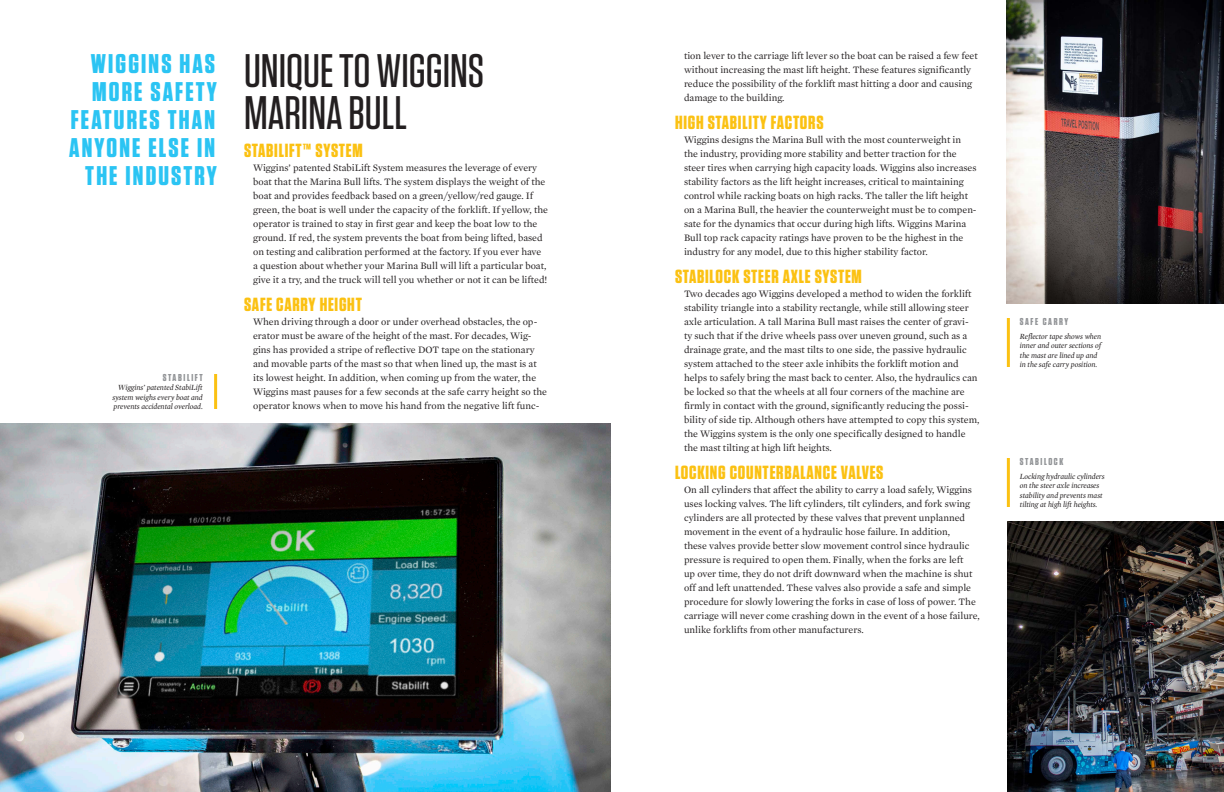
<style>
.page{position:relative;width:1224px;height:792px;background:#fff}
.page>*{position:absolute;margin:0;border:0;box-sizing:border-box;transform-origin:0 0}
.WLC_Header_1{font:500 47px/42px "Tungsten";color:#231f20}
.WLC_Pull_Quote_Right{font:700 27px/28px "Tungsten";letter-spacing:.08em;color:#2bc4f3;text-align:right}
.WLC_Header_2{font:700 19px "Tungsten";letter-spacing:.04em;color:#fbc112}
.WLC_Primary_Body{font:10px/14px "Mercury Text G1";color:#231f20}
.WLC_Caption_Header_L{font:700 10px "Tungsten";letter-spacing:.16em;color:#939598}
.WLC_Caption_Header_R{font:700 10px "Tungsten";letter-spacing:.16em;color:#939598}
.WLC_Caption_Left{font:italic 8px/9.3px "Mercury Display";color:#231f20}
.WLC_Caption_Right{font:italic 8px/9.3px "Mercury Display";color:#231f20;text-align:justify}
</style>
<div class="page">
<img style="left:1007px;top:0;width:217px;height:304px">
<img style="left:0;top:423px;width:611px;height:369px">
<hr style="left:214px;top:374px;width:3px;height:35px;background:#fbc112">
<hr style="left:1007px;top:318px;width:3px;height:49px;background:#fbc112">
<hr style="left:1007px;top:458px;width:3px;height:49px;background:#fbc112">
<img style="left:1007px;top:522px;width:217px;height:270px">
<p class="WLC_Pull_Quote_Right" style="left:69px;top:50px;width:149px">WIGGINS HAS<br>MORE SAFETY<br>FEATURES THAN<br>ANYONE ELSE IN<br>THE INDUSTRY</p>
<p class="WLC_Primary_Body" style="left:684px;top:49px;width:295px">tion lever to the carriage lift lever so the boat can be raised a few feet without increasing the mast lift height. These features significantly reduce the possibility of the forklift mast hitting a door and causing damage to the building.</p>
<p class="WLC_Header_1" style="left:244px;top:50px;width:242px">UNIQUE TO WIGGINS<br>MARINA BULL</p>
<p class="WLC_Header_2" style="left:244px;top:140px;width:120px">STABILIFT™ SYSTEM</p>
<p class="WLC_Primary_Body" style="left:253px;top:161px;width:296px">Wiggins’ patented StabiLift System measures the leverage of every boat that the Marina Bull lifts. The system displays the weight of the boat and provides feedback based on a green/yellow/red gauge. If green, the boat is well under the capacity of the forklift. If yellow, the operator is trained to stay in first gear and keep the boat low to the ground. If red, the system prevents the boat from being lifted, based on testing and calibration performed at the factory. If you ever have a question about whether your Marina Bull will lift a particular boat, give it a try, and the truck will tell you whether or not it can be lifted!</p>
<p class="WLC_Header_2" style="left:244px;top:294px;width:119px">SAFE CARRY HEIGHT</p>
<p class="WLC_Primary_Body" style="left:253px;top:315px;width:295px">When driving through a door or under overhead obstacles, the op&shy;erator must be aware of the height of the mast. For decades, Wig&shy;gins has provided a stripe of reflective DOT tape on the stationary and movable parts of the mast so that when lined up, the mast is at its lowest height. In addition, when coming up from the water, the Wiggins mast pauses for a few seconds at the safe carry height so the operator knows when to move his hand from the negative lift func-</p>
<p class="WLC_Caption_Header_L" style="left:1020px;top:316px;width:50px">SAFE CARRY</p>
<p class="WLC_Header_2" style="left:675px;top:112px;width:150px">HIGH STABILITY FACTORS</p>
<p class="WLC_Primary_Body" style="left:684px;top:133px;width:294px">Wiggins designs the Marina Bull with the most counterweight in the industry, providing more stability and better traction for the steer tires when carrying high capacity loads. Wiggins also increases stability factors as the lift height increases, critical to maintaining control while racking boats on high racks. The taller the lift height on a Marina Bull, the heavier the counterweight must be to compen&shy;sate for the dynamics that occur during high lifts. Wiggins Marina Bull top rack capacity ratings have proven to be the highest in the industry for any model, due to this higher stability factor.</p>
<p class="WLC_Header_2" style="left:675px;top:266px;width:188px">STABILOCK STEER AXLE SYSTEM</p>
<p class="WLC_Primary_Body" style="left:684px;top:287px;width:297px">Two decades ago Wiggins developed a method to widen the forklift stability triangle into a stability rectangle, while still allowing steer axle articulation. A tall Marina Bull mast raises the center of gravi&shy;ty such that if the drive wheels pass over uneven ground, such as a drainage grate, and the mast tilts to one side, the passive hydraulic system attached to the steer axle inhibits the forklift motion and helps to safely bring the mast back to center. Also, the hydraulics can be locked so that the wheels at all four corners of the machine are firmly in contact with the ground, significantly reducing the possi&shy;bility of side tip. Although others have attempted to copy this system, the Wiggins system is the only one specifically designed to handle the mast tilting at high lift heights.</p>
<p class="WLC_Header_2" style="left:675px;top:462px;width:210px">LOCKING COUNTERBALANCE VALVES</p>
<p class="WLC_Primary_Body" style="left:684px;top:483px;width:297px">On all cylinders that affect the ability to carry a load safely, Wiggins uses locking valves. The lift cylinders, tilt cylinders, and fork swing cylinders are all protected by these valves that prevent unplanned movement in the event of a hydraulic hose failure. In addition,<br>these valves provide better slow movement control since hydraulic pressure is required to open them. Finally, when the forks are left<br>up over time, they do not drift downward when the machine is shut off and left unattended. These valves also provide a safe and simple procedure for slowly lowering the forks in case of loss of power. The carriage will never come crashing down in the event of a hose failure, unlike forklifts from other manufacturers.</p>
<p class="WLC_Caption_Left" style="left:1020px;top:332px;width:83px">Reflector tape shows when inner and outer sections of the mast are lined up and in the safe carry position.</p>
<p class="WLC_Caption_Header_R" style="left:163px;top:372px;width:41px">STABILIFT</p>
<p class="WLC_Caption_Right" style="left:112px;top:383px;width:92px;text-indent:6px">Wiggins’ patented StabiLift system weighs every boat and prevents accidental overload.</p>
<p class="WLC_Caption_Header_L" style="left:1020px;top:456px;width:45px">STABILOCK</p>
<p class="WLC_Caption_Left" style="left:1020px;top:472px;width:86px">Locking hydraulic cylinders on the steer axle increases stability and prevents mast tilting at high lift heights.</p>
</div>
